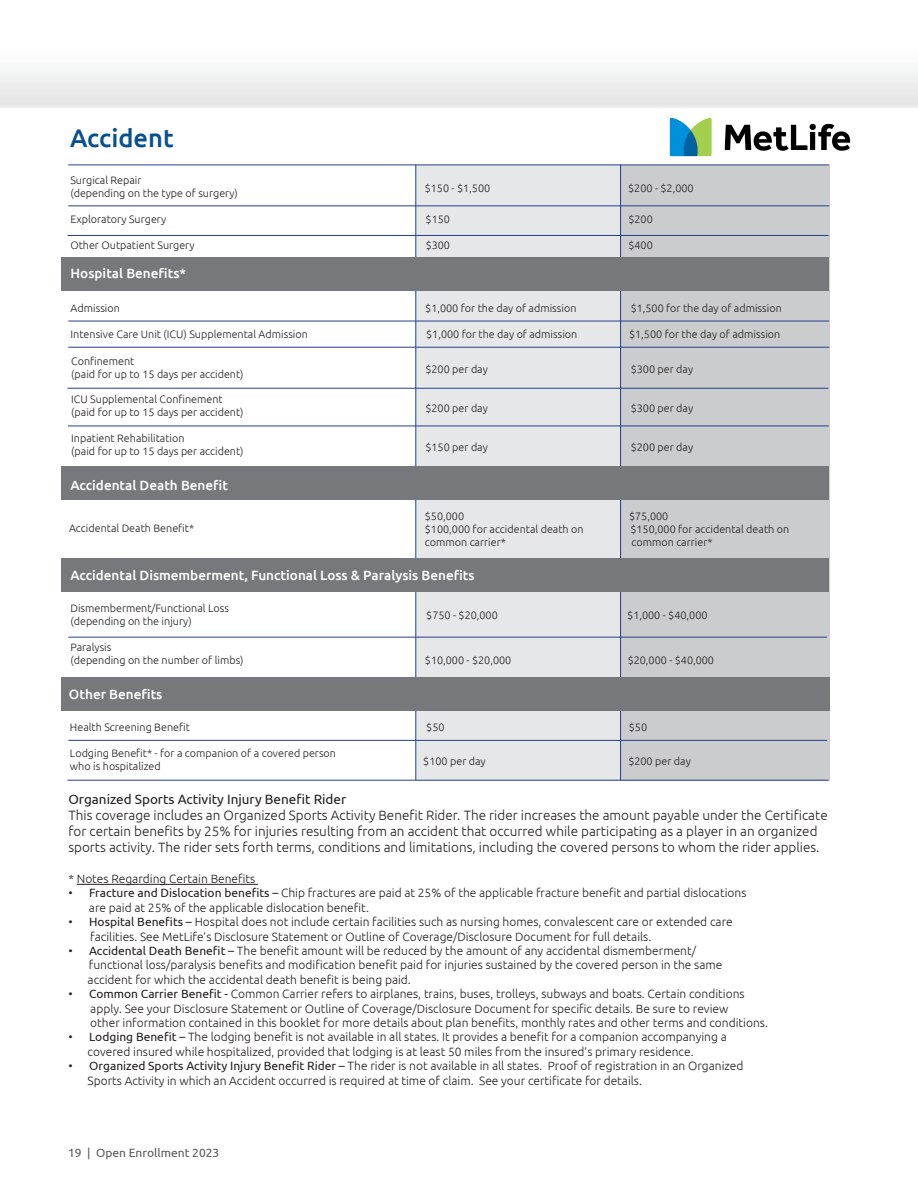
<style>
.page{position:relative;width:918px;height:1188px;background:#fff}
.page>*{position:absolute;margin:0;border:0;box-sizing:border-box;transform-origin:0 0}
.t1{font:500 25.5px "Ubuntu";color:#065090}
.t2{font:300 13.5px/16.2px "Ubuntu";color:#231f20}
.t3{font:500 13.5px "Ubuntu";color:#fff}
.t4{font:13.5px "Ubuntu";color:#231f20}
.t5{font:300 12px/14.4px "Ubuntu";color:#231f20}
.t6{font:12px "Ubuntu";color:#57585a}
.t7{font:300 10.8px "Ubuntu";color:#231f20}
.s1{font-weight:400}
</style>
<div class="page">
<img style="left:0;top:71px;width:918px;height:814px">
<div style="left:416px;top:165px;width:205px;height:615px;background:#e6e7e9"></div>
<div style="left:620px;top:165px;width:209px;height:615px;background:#cbcccd"></div>
<hr style="left:416px;top:164px;width:1px;height:616px;background:#253f8e">
<hr style="left:620px;top:165px;width:1px;height:615px;background:#253f8e">
<hr style="left:68px;top:206px;width:761px;height:1px;background:#253f8e">
<hr style="left:68px;top:235px;width:761px;height:1px;background:#253f8e">
<hr style="left:68px;top:321px;width:761px;height:1px;background:#253f8e">
<hr style="left:68px;top:347px;width:761px;height:1px;background:#253f8e">
<hr style="left:67px;top:388px;width:761px;height:1px;background:#253f8e">
<hr style="left:68px;top:426px;width:761px;height:1px;background:#253f8e">
<hr style="left:68px;top:637px;width:759px;height:1px;background:#253f8e">
<hr style="left:68px;top:740px;width:759px;height:1px;background:#253f8e">
<hr style="left:67px;top:780px;width:761px;height:1px;background:#253f8e">
<hr style="left:68px;top:165px;width:761px;height:1px;background:#253f8e">
<img style="left:645px;top:92px;width:231px;height:90px">
<div style="left:61px;top:559px;width:767px;height:33px;background:#76787b"></div>
<div style="left:61px;top:678px;width:768px;height:33px;background:#76787b"></div>
<hr style="left:77px;top:884px;width:181px;height:1px;background:#231f20">
<div style="left:61px;top:467px;width:768px;height:33px;background:#76787b"></div>
<div style="left:61px;top:257px;width:768px;height:33px;background:#76787b"></div>
<p class="t1" style="left:70px;top:122px;width:105px">Accident</p>
<p class="t7" style="left:70px;top:174px;width:73px">Surgical Repair</p>
<p class="t7" style="left:70px;top:187px;width:169px">(depending on the type of surgery)</p>
<p class="t7" style="left:70px;top:213px;width:97px">Exploratory Surgery</p>
<p class="t7" style="left:426px;top:213px;width:26px">$150</p>
<p class="t7" style="left:628px;top:213px;width:26px">$200</p>
<p class="t7" style="left:70px;top:239px;width:126px">Other Outpatient Surgery</p>
<p class="t7" style="left:426px;top:239px;width:26px">$300</p>
<p class="t7" style="left:628px;top:239px;width:26px">$400</p>
<p class="t7" style="left:425px;top:181px;width:67px">$150 - $1,500</p>
<p class="t7" style="left:628px;top:181px;width:67px">$200 - $2,000</p>
<p class="t3" style="left:71px;top:265px;width:117px">Hospital Benefits*</p>
<p class="t7" style="left:71px;top:301px;width:51px">Admission</p>
<p class="t7" style="left:425px;top:301px;width:153px">$1,000 for the day of admission</p>
<p class="t7" style="left:631px;top:301px;width:153px">$1,500 for the day of admission</p>
<p class="t7" style="left:71px;top:327px;width:239px">Intensive Care Unit (ICU) Supplemental Admission</p>
<p class="t7" style="left:426px;top:327px;width:153px">$1,000 for the day of admission</p>
<p class="t7" style="left:629px;top:327px;width:153px">$1,500 for the day of admission</p>
<p class="t7" style="left:425px;top:363px;width:64px">$200 per day</p>
<p class="t7" style="left:631px;top:363px;width:64px">$300 per day</p>
<p class="t7" style="left:425px;top:401px;width:64px">$200 per day</p>
<p class="t7" style="left:631px;top:401px;width:64px">$300 per day</p>
<p class="t7" style="left:425px;top:440px;width:64px">$150 per day</p>
<p class="t7" style="left:631px;top:440px;width:64px">$200 per day</p>
<p class="t7" style="left:71px;top:354px;width:65px">Confinement</p>
<p class="t7" style="left:71px;top:367px;width:174px">(paid for up to 15 days per accident)</p>
<p class="t7" style="left:71px;top:393px;width:153px">ICU Supplemental Confinement</p>
<p class="t7" style="left:71px;top:406px;width:174px">(paid for up to 15 days per accident)</p>
<p class="t7" style="left:71px;top:432px;width:115px">Inpatient Rehabilitation</p>
<p class="t7" style="left:71px;top:445px;width:174px">(paid for up to 15 days per accident)</p>
<p class="t3" style="left:70px;top:476px;width:159px">Accidental Death Benefit</p>
<p class="t7" style="left:69px;top:522px;width:127px">Accidental Death Benefit*</p>
<p class="t7" style="left:425px;top:510px;width:41px">$50,000</p>
<p class="t7" style="left:629px;top:510px;width:41px">$75,000</p>
<p class="t7" style="left:425px;top:522px;width:160px">$100,000 for accidental death on</p>
<p class="t7" style="left:630px;top:522px;width:160px">$150,000 for accidental death on</p>
<p class="t7" style="left:425px;top:535px;width:83px">common carrier*</p>
<p class="t7" style="left:632px;top:535px;width:83px">common carrier*</p>
<p class="t3" style="left:70px;top:567px;width:406px">Accidental Dismemberment, Functional Loss &amp; Paralysis Benefits</p>
<p class="t7" style="left:70px;top:602px;width:160px">Dismemberment/Functional Loss</p>
<p class="t7" style="left:70px;top:615px;width:123px">(depending on the injury)</p>
<p class="t7" style="left:70px;top:641px;width:43px">Paralysis</p>
<p class="t7" style="left:70px;top:654px;width:175px">(depending on the number of limbs)</p>
<p class="t7" style="left:425px;top:654px;width:88px">$10,000 - $20,000</p>
<p class="t7" style="left:628px;top:654px;width:88px">$20,000 - $40,000</p>
<p class="t7" style="left:426px;top:609px;width:73px">$750 - $20,000</p>
<p class="t7" style="left:627px;top:609px;width:82px">$1,000 - $40,000</p>
<p class="t3" style="left:69px;top:686px;width:95px">Other Benefits</p>
<p class="t7" style="left:70px;top:721px;width:121px">Health Screening Benefit</p>
<p class="t7" style="left:426px;top:721px;width:20px">$50</p>
<p class="t7" style="left:629px;top:721px;width:20px">$50</p>
<p class="t7" style="left:70px;top:747px;width:268px">Lodging Benefit* - for a companion of a covered person</p>
<p class="t7" style="left:70px;top:760px;width:92px">who is hospitalized</p>
<p class="t7" style="left:423px;top:754px;width:64px">$100 per day</p>
<p class="t7" style="left:628px;top:754px;width:64px">$200 per day</p>
<p class="t4" style="left:68px;top:791px;width:279px">Organized Sports Activity Injury Benefit Rider</p>
<p class="t2" style="left:68px;top:807px;width:761px">This coverage includes an Organized Sports Activity Benefit Rider. The rider increases the amount payable under the Certificate for certain benefits by 25% for injuries resulting from an accident that occurred while participating as a player in an organized sports activity. The rider sets forth terms, conditions and limitations, including the covered persons to whom the rider applies.</p>
<p class="t5" style="left:68px;top:871px;width:188px">* Notes Regarding Certain Benefits</p>
<p class="t5" style="left:89px;top:886px;width:659px;text-indent:-20px">• <span class="s1">Fracture and Dislocation benefits –</span> Chip fractures are paid at 25% of the applicable fracture benefit and partial dislocations are paid at 25% of the applicable dislocation benefit.</p>
<p class="t5" style="left:90px;top:915px;width:644px;text-indent:-22px">• <span class="s1">Hospital Benefits –</span> Hospital does not include certain facilities such as nursing homes, convalescent care or extended care facilities. See MetLife’s Disclosure Statement or Outline of Coverage/Disclosure Document for full details.</p>
<p class="t5" style="left:68px;top:943px;width:629px">• <span class="s1">Accidental Death Benefit –</span> The benefit amount will be reduced by the amount of any accidental dismemberment/</p>
<p class="t5" style="left:88px;top:958px;width:636px">functional loss/paralysis benefits and modification benefit paid for injuries sustained by the covered person in the same accident for which the accidental death benefit is being paid.</p>
<p class="t5" style="left:90px;top:987px;width:679px;text-indent:-22px">• <span class="s1">Common Carrier Benefit -</span> Common Carrier refers to airplanes, trains, buses, trolleys, subways and boats. Certain conditions apply. See your Disclosure Statement or Outline of Coverage/Disclosure Document for specific details. Be sure to review<br>other information contained in this booklet for more details about plan benefits, monthly rates and other terms and conditions.</p>
<p class="t5" style="left:88px;top:1030px;width:641px;text-indent:-19px">• <span class="s1">Lodging Benefit –</span> The lodging benefit is not available in all states. It provides a benefit for a companion accompanying a covered insured while hospitalized, provided that lodging is at least 50 miles from the insured’s primary residence.</p>
<p class="t5" style="left:88px;top:1059px;width:657px;text-indent:-19px">• <span class="s1">Organized Sports Activity Injury Benefit Rider –</span> The rider is not available in all states. Proof of registration in an Organized<br>Sports Activity in which an Accident occurred is required at time of claim. See your certificate for details.</p>
<p class="t6" style="left:68px;top:1145px;width:153px">19 | Open Enrollment 2023</p>
</div>
